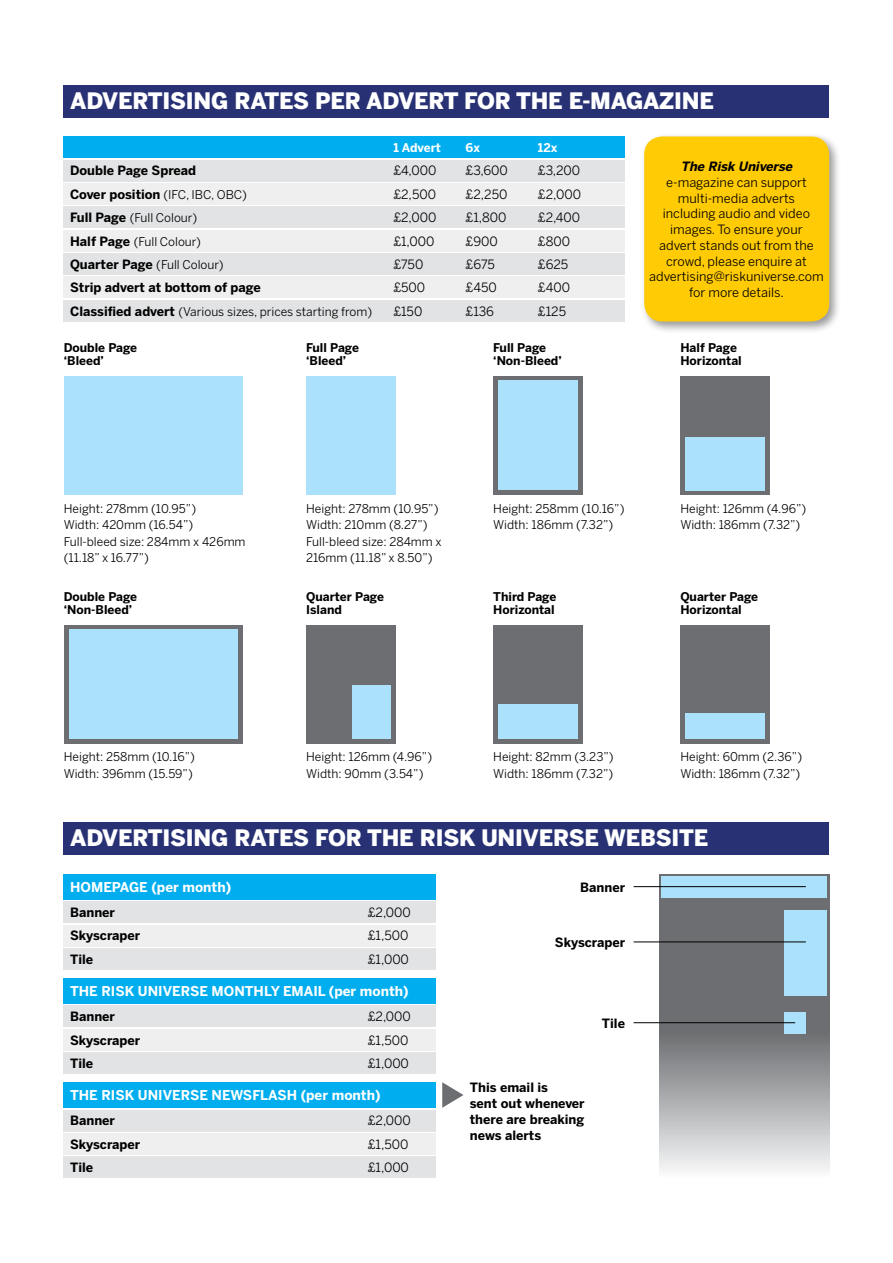
<style>
.page{position:relative;width:893px;height:1263px;background:#fff}
.page>*{position:absolute;margin:0;border:0;box-sizing:border-box;transform-origin:0 0}
.t1{font:900 22.5px "Benton Sans";letter-spacing:-.01em;color:#fff}
.t2{font:700 13.5px "Benton Sans";color:#fff}
.t3{font:12.75px/15.8px "Benton Sans";color:#000;text-align:center}
.t4{font:700 12.75px/15.8px "Benton Sans";color:#000}
.t5{font:italic 700 12.75px "Benton Sans";color:#000}
.t6{font:12px/16.5px "Benton Sans";color:#000}
.t7{font:700 12px/13.5px "Benton Sans";color:#000}
.t8{font:700 12px "Benton Sans";color:#fff}
.s1{font-weight:400;font-size:12px}
.s2{font-weight:700;font-size:12.75px}
</style>
<div class="page">
<div style="left:659px;top:874px;width:170px;height:161px;background:#6d6e71"></div>
<div style="left:64px;top:376px;width:178px;height:119px;background:#abe1fa"></div>
<div style="left:64px;top:625px;width:178px;height:118px;background:#6d6e71"></div>
<div style="left:306px;top:376px;width:89px;height:119px;background:#abe1fa"></div>
<div style="left:493px;top:376px;width:90px;height:119px;background:#6d6e71"></div>
<div style="left:69px;top:629px;width:168px;height:110px;background:#abe1fa"></div>
<div style="left:499px;top:381px;width:79px;height:109px;background:#abe1fa"></div>
<div style="left:680px;top:376px;width:90px;height:119px;background:#6d6e71"></div>
<div style="left:306px;top:625px;width:89px;height:118px;background:#6d6e71"></div>
<div style="left:493px;top:625px;width:90px;height:118px;background:#6d6e71"></div>
<div style="left:680px;top:625px;width:90px;height:118px;background:#6d6e71"></div>
<div style="left:686px;top:437px;width:79px;height:53px;background:#abe1fa"></div>
<div style="left:352px;top:685px;width:39px;height:54px;background:#abe1fa"></div>
<div style="left:499px;top:704px;width:79px;height:35px;background:#abe1fa"></div>
<div style="left:686px;top:713px;width:79px;height:26px;background:#abe1fa"></div>
<div style="left:64px;top:136px;width:561px;height:22px;background:#00aeef"></div>
<div style="left:64px;top:160px;width:561px;height:21px;background:#e2e3e4"></div>
<div style="left:64px;top:183px;width:561px;height:22px;background:#efeff0"></div>
<div style="left:64px;top:207px;width:561px;height:21px;background:#e2e3e4"></div>
<div style="left:64px;top:230px;width:561px;height:21px;background:#efeff0"></div>
<div style="left:64px;top:253px;width:561px;height:22px;background:#e2e3e4"></div>
<div style="left:64px;top:277px;width:561px;height:21px;background:#efeff0"></div>
<div style="left:64px;top:300px;width:561px;height:21px;background:#e2e3e4"></div>
<div style="left:64px;top:874px;width:372px;height:25px;background:#00aeef"></div>
<div style="left:64px;top:978px;width:372px;height:25px;background:#00aeef"></div>
<div style="left:64px;top:1082px;width:372px;height:26px;background:#00aeef"></div>
<div style="left:64px;top:901px;width:372px;height:22px;background:#e2e3e4"></div>
<div style="left:64px;top:925px;width:372px;height:21px;background:#efeff0"></div>
<div style="left:64px;top:948px;width:372px;height:21px;background:#e2e3e4"></div>
<div style="left:64px;top:1006px;width:372px;height:21px;background:#e2e3e4"></div>
<div style="left:64px;top:1029px;width:372px;height:21px;background:#efeff0"></div>
<div style="left:64px;top:1052px;width:372px;height:22px;background:#e2e3e4"></div>
<div style="left:64px;top:1110px;width:372px;height:21px;background:#e2e3e4"></div>
<div style="left:64px;top:1133px;width:372px;height:21px;background:#efeff0"></div>
<div style="left:64px;top:1157px;width:372px;height:21px;background:#e2e3e4"></div>
<svg style="left:442px;top:1082px;width:21px;height:26px"></svg>
<div style="left:661px;top:876px;width:166px;height:21px;background:#abe1fa"></div>
<div style="left:659px;top:1033px;width:170px;height:145px;background:linear-gradient(to bottom,#6b6e71,#fafbfb)"></div>
<div style="left:784px;top:910px;width:43px;height:85px;background:#abe1fa"></div>
<div style="left:784px;top:1012px;width:22px;height:21px;background:#abe1fa"></div>
<hr style="left:634px;top:886px;width:172px;height:1px;background:#000">
<hr style="left:634px;top:941px;width:172px;height:1px;background:#000">
<hr style="left:634px;top:1022px;width:161px;height:1px;background:#000">
<div style="left:64px;top:85px;width:765px;height:32px;background:#283173"></div>
<div style="left:64px;top:822px;width:765px;height:33px;background:#283173"></div>
<div style="left:640px;top:132px;width:202px;height:202px;background:#000;opacity:.4"></div>
<div style="left:644px;top:136px;width:185px;height:185px;background:#ffcb05;border-radius:18px"></div>
<h1 class="t1" style="left:70px;top:87px;width:645px">ADVERTISING RATES PER ADVERT FOR THE E-MAGAZIN E</h1>
<p class="t8" style="left:393px;top:140px;width:49px">1 Advert</p>
<p class="t8" style="left:466px;top:140px;width:16px">6x</p>
<p class="t8" style="left:538px;top:140px;width:21px">12x</p>
<p class="t4" style="left:70px;top:163px;width:127px">Double Page Spread</p>
<p class="t3" style="left:393px;top:163px;width:45px">£4,000</p>
<p class="t3" style="left:466px;top:163px;width:44px">£3,600</p>
<p class="t3" style="left:538px;top:163px;width:44px">£3,200</p>
<p class="t4" style="left:70px;top:186px;width:178px">Cover position <span class="s1">(IFC, IBC, OBC)</span></p>
<p class="t3" style="left:393px;top:186px;width:44px">£2,500</p>
<p class="t3" style="left:466px;top:186px;width:43px">£2,250</p>
<p class="t3" style="left:538px;top:186px;width:45px">£2,000</p>
<p class="t6" style="left:70px;top:209px;width:128px"><span class="s2">Full Page</span> (Full Colour)</p>
<p class="t3" style="left:393px;top:209px;width:45px">£2,000</p>
<p class="t3" style="left:466px;top:209px;width:42px">£1,800</p>
<p class="t3" style="left:538px;top:209px;width:44px">£2,400</p>
<p class="t6" style="left:70px;top:233px;width:132px"><span class="s2">Half Page</span> (Full Colour)</p>
<p class="t3" style="left:393px;top:233px;width:43px">£1,000</p>
<p class="t3" style="left:466px;top:233px;width:34px">£900</p>
<p class="t3" style="left:538px;top:233px;width:34px">£800</p>
<p class="t6" style="left:70px;top:256px;width:155px"><span class="s2">Quarter Page</span> (Full Colour)</p>
<p class="t3" style="left:393px;top:256px;width:32px">£750</p>
<p class="t3" style="left:466px;top:256px;width:31px">£675</p>
<p class="t3" style="left:538px;top:256px;width:32px">£625</p>
<p class="t4" style="left:70px;top:280px;width:192px">Strip advert at bottom of page</p>
<p class="t3" style="left:393px;top:280px;width:33px">£500</p>
<p class="t3" style="left:466px;top:280px;width:33px">£450</p>
<p class="t3" style="left:538px;top:280px;width:34px">£400</p>
<p class="t6" style="left:70px;top:303px;width:304px"><span class="s2">Classified advert</span> (Various sizes, prices starting from)</p>
<p class="t3" style="left:393px;top:303px;width:31px">£150</p>
<p class="t3" style="left:466px;top:303px;width:30px">£136</p>
<p class="t3" style="left:538px;top:303px;width:30px">£125</p>
<p class="t5" style="left:681px;top:159px;width:116px">The Risk Universe</p>
<p class="t3" style="left:649px;top:174px;width:176px">e-magazine can support multi-media adverts<br>including audio and video images. To ensure your<br>advert stands out from the crowd, please enquire at advertising@riskuniverse.com for more details.</p>
<p class="t7" style="left:64px;top:341px;width:75px">Double Page ‘Bleed’</p>
<p class="t7" style="left:306px;top:341px;width:54px">Full Page ‘Bleed’</p>
<p class="t7" style="left:493px;top:341px;width:70px">Full Page ‘Non-Bleed’</p>
<p class="t7" style="left:680px;top:341px;width:63px">Half Page<br>Horizontal</p>
<p class="t6" style="left:64px;top:500px;width:183px">Height: 278mm (10.95”)<br>Width: 420mm (16.54”)<br>Full-bleed size: 284mm x 426mm (11.18” x 16.77”)</p>
<p class="t7" style="left:64px;top:589px;width:75px">Double Page ‘Non-Bleed’</p>
<p class="t6" style="left:64px;top:749px;width:133px">Height: 258mm (10.16”)<br>Width: 396mm (15.59”)</p>
<p class="t6" style="left:306px;top:500px;width:137px">Height: 278mm (10.95”)<br>Width: 210mm (8.27”)<br>Full-bleed size: 284mm x<br>216mm (11.18” x 8.50”)</p>
<p class="t6" style="left:493px;top:500px;width:133px">Height: 258mm (10.16”)<br>Width: 186mm (7.32”)</p>
<p class="t6" style="left:680px;top:500px;width:127px">Height: 126mm (4.96”)<br>Width: 186mm (7.32”)</p>
<p class="t7" style="left:306px;top:589px;width:79px">Quarter Page<br>Island</p>
<p class="t7" style="left:493px;top:589px;width:65px">Third Page<br>Horizontal</p>
<p class="t7" style="left:680px;top:589px;width:79px">Quarter Page<br>Horizontal</p>
<p class="t6" style="left:306px;top:749px;width:127px">Height: 126mm (4.96”)<br>Width: 90mm (3.54”)</p>
<p class="t6" style="left:493px;top:749px;width:122px">Height: 82mm (3.23”)<br>Width: 186mm (7.32”)</p>
<p class="t6" style="left:680px;top:749px;width:123px">Height: 60mm (2.36”)<br>Width: 186mm (7.32”)</p>
<h1 class="t1" style="left:70px;top:824px;width:640px">ADVERTISING RATES FOR THE RISK UN IVERSE WEBSITE</h1>
<p class="t2" style="left:70px;top:879px;width:43px">Homepage</p>
<p class="t2" style="left:151px;top:879px;width:81px">(per month)</p>
<p class="t4" style="left:70px;top:904px;width:46px">Banner</p>
<p class="t3" style="left:368px;top:904px;width:45px">£2,000</p>
<p class="t4" style="left:70px;top:928px;width:72px">Skyscraper</p>
<p class="t3" style="left:368px;top:928px;width:42px">£1,500</p>
<p class="t4" style="left:70px;top:951px;width:25px">Tile</p>
<p class="t3" style="left:368px;top:951px;width:43px">£1,000</p>
<p class="t2" style="left:70px;top:983px;width:77px">The risk uni</p>
<p class="t2" style="left:163px;top:983px;width:20px">verse</p>
<p class="t2" style="left:212px;top:983px;width:23px">mont</p>
<p class="t2" style="left:254px;top:983px;width:59px">hly email</p>
<p class="t2" style="left:329px;top:983px;width:81px">(per month)</p>
<p class="t4" style="left:70px;top:1008px;width:46px">Banner</p>
<p class="t3" style="left:368px;top:1008px;width:45px">£2,000</p>
<p class="t4" style="left:70px;top:1032px;width:72px">Skyscraper</p>
<p class="t3" style="left:368px;top:1032px;width:42px">£1,500</p>
<p class="t4" style="left:70px;top:1055px;width:25px">Tile</p>
<p class="t3" style="left:368px;top:1055px;width:43px">£1,000</p>
<p class="t2" style="left:70px;top:1087px;width:77px">The risk uni</p>
<p class="t2" style="left:163px;top:1087px;width:20px">verse</p>
<p class="t2" style="left:212px;top:1087px;width:11px">newsflas</p>
<p class="t2" style="left:287px;top:1087px;width:95px">h (per month)</p>
<p class="t4" style="left:70px;top:1113px;width:46px">Banner</p>
<p class="t3" style="left:368px;top:1113px;width:45px">£2,000</p>
<p class="t4" style="left:70px;top:1136px;width:72px">Skyscraper</p>
<p class="t3" style="left:368px;top:1136px;width:42px">£1,500</p>
<p class="t4" style="left:70px;top:1159px;width:25px">Tile</p>
<p class="t3" style="left:368px;top:1159px;width:43px">£1,000</p>
<p class="t4" style="left:580px;top:879px;width:46px">Banner</p>
<p class="t4" style="left:555px;top:934px;width:72px">Skyscraper</p>
<p class="t4" style="left:602px;top:1015px;width:25px">Tile</p>
<p class="t4" style="left:470px;top:1080px;width:116px">This email is<br>sent out whenever there are breaking news alerts</p>
</div>
